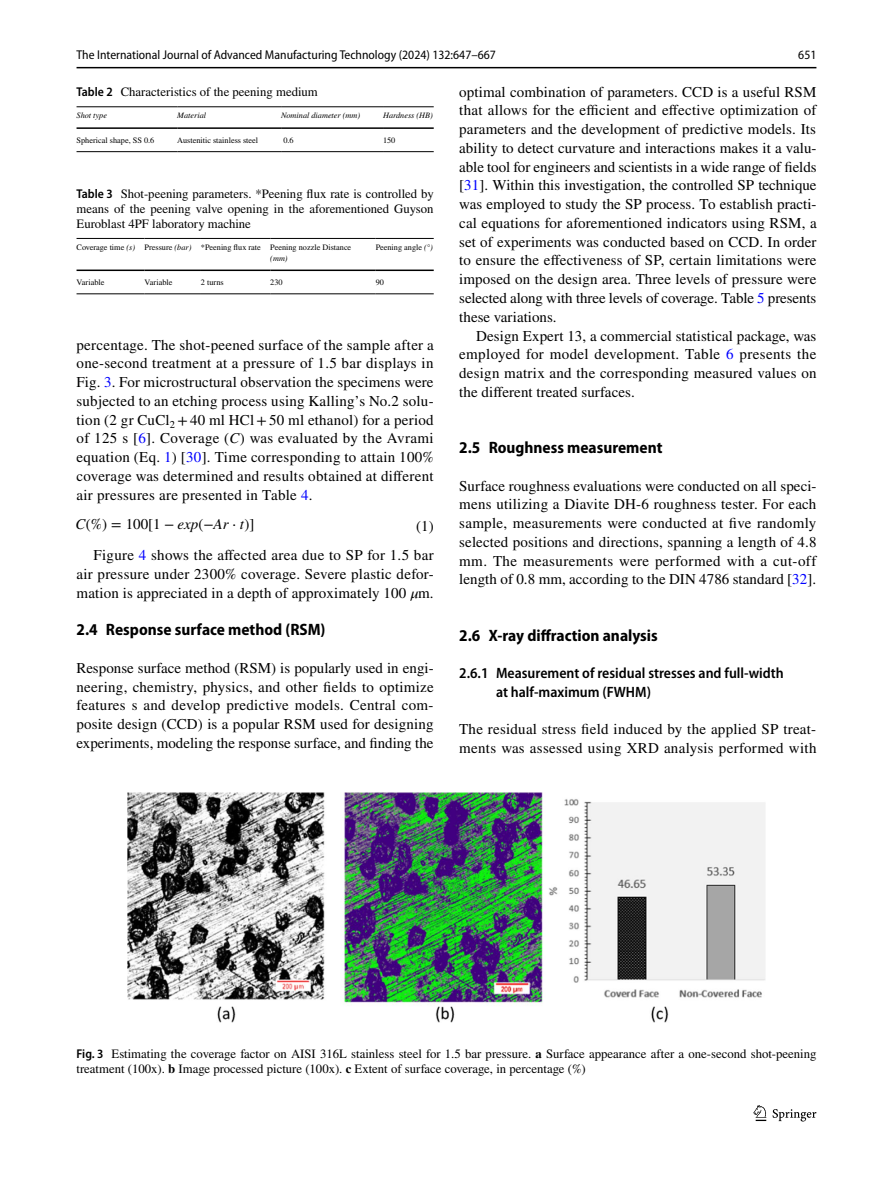
<style>
.page{position:relative;width:893px;height:1187px;background:#fff}
.page>*{position:absolute;margin:0;border:0;box-sizing:border-box;transform-origin:0 0}
.t1{font:700 semi-condensed 16.5px "Myriad Pro";color:#000}
.t2{font:15px/18.8px "STIX";letter-spacing:.01em;color:#000;text-align:justify}
.t3{font:600 semi-condensed 15px/18.8px "Myriad Pro";color:#000}
.t4{font:15px "STIX Math";color:#000}
.t5{font:12.75px/15px "STIX";color:#000;text-align:justify}
.t6{font:semi-condensed 12.75px "Myriad Pro";color:#000}
.t7{font:8.25px/10.5px "STIX";color:#000}
.t8{font:italic 8.25px "STIX";color:#000}
.s1{font-family:"Myriad Pro";font-weight:600;font-stretch:semi-condensed}
.s2{font-style:italic}
.s3{color:#00f}
.s4{font-family:"STIX General";font-style:italic}
.s5{font-family:"STIX General"}
.s6{font-family:"STIX Math Script"}
.s7{font-family:"STIX Math";font-style:italic}
.s8{font-weight:700}
</style>
<div class="page">
<hr style="left:77px;top:67px;width:739px;height:1px;background:#000">
<svg style="left:753px;top:1105px;width:13px;height:15px"></svg>
<svg style="left:773px;top:1109px;width:43px;height:12px"></svg>
<hr style="left:77px;top:106px;width:100px;height:1px;background:#000">
<hr style="left:77px;top:127px;width:100px;height:2px;background:#000">
<hr style="left:177px;top:106px;width:104px;height:1px;background:#000">
<hr style="left:177px;top:127px;width:104px;height:2px;background:#000">
<hr style="left:281px;top:106px;width:102px;height:1px;background:#000">
<hr style="left:281px;top:127px;width:102px;height:2px;background:#000">
<hr style="left:383px;top:106px;width:51px;height:1px;background:#000">
<hr style="left:383px;top:127px;width:51px;height:2px;background:#000">
<hr style="left:77px;top:151px;width:100px;height:1px;background:#000">
<hr style="left:177px;top:151px;width:104px;height:1px;background:#000">
<hr style="left:281px;top:151px;width:102px;height:1px;background:#000">
<hr style="left:383px;top:151px;width:51px;height:1px;background:#000">
<hr style="left:77px;top:238px;width:68px;height:1px;background:#000">
<hr style="left:77px;top:269px;width:68px;height:2px;background:#000">
<hr style="left:145px;top:238px;width:56px;height:1px;background:#000">
<hr style="left:145px;top:269px;width:56px;height:2px;background:#000">
<hr style="left:201px;top:238px;width:69px;height:1px;background:#000">
<hr style="left:201px;top:269px;width:69px;height:2px;background:#000">
<hr style="left:270px;top:238px;width:106px;height:1px;background:#000">
<hr style="left:270px;top:269px;width:106px;height:2px;background:#000">
<hr style="left:376px;top:238px;width:58px;height:1px;background:#000">
<hr style="left:376px;top:269px;width:58px;height:2px;background:#000">
<hr style="left:77px;top:293px;width:68px;height:1px;background:#000">
<hr style="left:145px;top:293px;width:56px;height:1px;background:#000">
<hr style="left:201px;top:293px;width:69px;height:1px;background:#000">
<hr style="left:270px;top:293px;width:106px;height:1px;background:#000">
<hr style="left:376px;top:293px;width:58px;height:1px;background:#000">
<img style="left:128px;top:792px;width:637px;height:230px">
<p class="t6" style="left:77px;top:48px;width:421px">The International Journal of Advanced Manufacturing Technology (2024) 132:647–667</p>
<p class="t6" style="left:798px;top:48px;width:20px">651</p>
<p class="t5" style="left:77px;top:85px;width:243px"><span class="s1">Table 2</span> Characteristics of the peening medium</p>
<p class="t8" style="left:77px;top:110px;width:32px">Shot type</p>
<p class="t8" style="left:177px;top:110px;width:30px">Material</p>
<p class="t8" style="left:281px;top:110px;width:80px">Nominal diameter (mm)</p>
<p class="t8" style="left:383px;top:110px;width:51px">Hardness (HB)</p>
<p class="t7" style="left:77px;top:136px;width:79px">Spherical shape, SS 0.6</p>
<p class="t7" style="left:177px;top:136px;width:82px">Austenitic stainless steel</p>
<p class="t7" style="left:283px;top:136px;width:12px">0.6</p>
<p class="t7" style="left:383px;top:136px;width:14px">150</p>
<p class="t5" style="left:77px;top:187px;width:359px"><span class="s1">Table 3</span> Shot-peening parameters. *Peening flux rate is controlled by means of the peening valve opening in the aforementioned Guyson Euroblast 4PF laboratory machine</p>
<p class="t7" style="left:270px;top:242px;width:83px;text-indent:-194px">Coverage time <span class="s2">(s)</span> Pressure <span class="s2">(bar)</span> *Peening flux rate Peening nozzle Distance <span class="s2">(mm)</span></p>
<p class="t7" style="left:376px;top:242px;width:59px">Peening angle <span class="s2">(°)</span></p>
<p class="t7" style="left:77px;top:278px;width:29px">Variable</p>
<p class="t7" style="left:145px;top:278px;width:29px">Variable</p>
<p class="t7" style="left:201px;top:278px;width:24px">2 turns</p>
<p class="t7" style="left:270px;top:278px;width:14px">230</p>
<p class="t7" style="left:376px;top:278px;width:10px">90</p>
<p class="t2" style="left:77px;top:336px;width:359px">percentage. The shot-peened surface of the sample after a one-second treatment at a pressure of 1.5 bar displays in Fig. <span class="s3">3</span>. For microstructural observation the specimens were subjected to an etching process using Kalling’s No.2 solu&shy;tion (2 gr CuCl<sub>2</sub> +40 ml HCl+50 ml ethanol) for a period of 125 s [<span class="s3">6</span>]. Coverage (<span class="s2">C</span>) was evaluated by the Avrami equation (Eq. <span class="s3">1</span>) [<span class="s3">30</span>]. Time corresponding to attain 100% coverage was determined and results obtained at different air pressures are presented in Table <span class="s3">4</span>.</p>
<p class="t4" style="left:76px;top:518px;width:180px"><span class="s4">C</span>(%) = <span class="s5">100</span>[<span class="s5">1</span> − <span class="s4">exp</span>(−<span class="s4">Ar</span> <span class="s6">⋅</span> <span class="s4">t</span>)]</p>
<p class="t2" style="left:416px;top:517px;width:19px">(1)</p>
<p class="t2" style="left:77px;top:547px;width:359px;text-indent:17px">Figure <span class="s3">4</span> shows the affected area due to SP for 1.5 bar air pressure under 2300% coverage. Severe plastic defor&shy;mation is appreciated in a depth of approximately 100 <span class="s7">𝜇</span>m.</p>
<p class="t1" style="left:77px;top:620px;width:250px">2.4 Response surface method (RSM)</p>
<p class="t2" style="left:77px;top:659px;width:359px">Response surface method (RSM) is popularly used in engi&shy;neering, chemistry, physics, and other fields to optimize features s and develop predictive models. Central com&shy;posite design (CCD) is a popular RSM used for designing experiments, modeling the response surface, and finding the</p>
<p class="t2" style="left:459px;top:83px;width:359px">optimal combination of parameters. CCD is a useful RSM that allows for the efficient and effective optimization of parameters and the development of predictive models. Its ability to detect curvature and interactions makes it a valu&shy;able tool for engineers and scientists in a wide range of fields [<span class="s3">31</span>]. Within this investigation, the controlled SP technique was employed to study the SP process. To establish practi&shy;cal equations for aforementioned indicators using RSM, a set of experiments was conducted based on CCD. In order to ensure the effectiveness of SP, certain limitations were imposed on the design area. Three levels of pressure were selected along with three levels of coverage. Table <span class="s3">5</span> presents these variations.</p>
<p class="t2" style="left:459px;top:327px;width:359px;text-indent:17px">Design Expert 13, a commercial statistical package, was employed for model development. Table <span class="s3">6</span> presents the design matrix and the corresponding measured values on the different treated surfaces.</p>
<p class="t1" style="left:459px;top:438px;width:205px">2.5 Roughness measurement</p>
<p class="t2" style="left:459px;top:477px;width:359px">Surface roughness evaluations were conducted on all speci&shy;mens utilizing a Diavite DH-6 roughness tester. For each sample, measurements were conducted at five randomly selected positions and directions, spanning a length of 4.8 mm. The measurements were performed with a cut-off length of 0.8 mm, according to the DIN 4786 standard [<span class="s3">32</span>].</p>
<p class="t1" style="left:459px;top:626px;width:200px">2.6 X‑ray diffraction analysis</p>
<p class="t3" style="left:496px;top:664px;width:289px;text-indent:-37px">2.6.1 Measurement of residual stresses and full‑width at half‑maximum (FWHM)</p>
<p class="t2" style="left:459px;top:721px;width:359px">The residual stress field induced by the applied SP treat&shy;ments was assessed using XRD analysis performed with</p>
<p class="t5" style="left:77px;top:1046px;width:741px"><span class="s1">Fig. 3</span> Estimating the coverage factor on AISI 316L stainless steel for 1.5 bar pressure. <span class="s8">a</span> Surface appearance after a one-second shot-peening treatment (100x). <span class="s8">b</span> Image processed picture (100x). <span class="s8">c</span> Extent of surface coverage, in percentage (%)</p>
</div>
